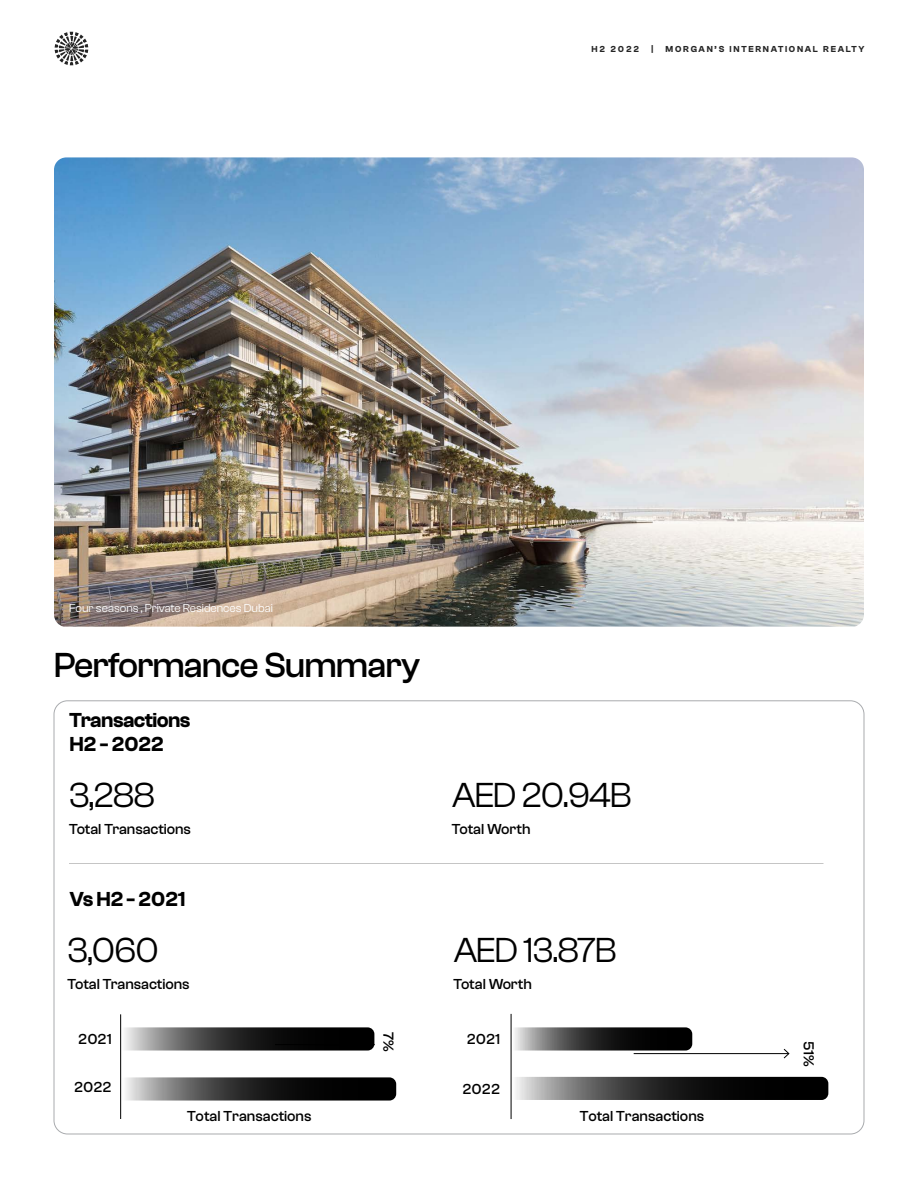
<style>
.page{position:relative;width:918px;height:1188px;background:#fff}
.page>*{position:absolute;margin:0;border:0;box-sizing:border-box;transform-origin:0 0}
.t1{font:36px "Clash Grotesk";letter-spacing:-.03em;color:#000}
.t2{font:500 36px "Clash Grotesk";letter-spacing:-.025em;color:#000}
.t3{font:600 21px/24px "Clash Grotesk";letter-spacing:-.03em;color:#000}
.t4{font:500 15px "Clash Grotesk";color:#000}
.t5{font:12px "Clash Grotesk";letter-spacing:-.005em;color:#fff}
.t6{font:600 9px "Clash Grotesk";letter-spacing:.19em;color:#242424}
</style>
<div class="page">
<svg style="left:55px;top:32px;width:33px;height:33px"></svg>
<svg style="left:515px;top:1027px;width:177px;height:24px;background:#414141"></svg>
<svg style="left:121px;top:1077px;width:275px;height:24px;background:#444"></svg>
<svg style="left:516px;top:1077px;width:312px;height:23px;background:#3a3a3a"></svg>
<hr style="left:69px;top:863px;width:755px;height:1px;background:#000">
<hr style="left:120px;top:1014px;width:1px;height:105px;background:#000">
<hr style="left:511px;top:1014px;width:1px;height:105px;background:#000">
<hr style="left:634px;top:1053px;width:155px;height:1px;background:#000">
<svg style="left:784px;top:1049px;width:5px;height:10px"></svg>
<svg style="left:121px;top:1027px;width:254px;height:24px;background:#454545"></svg>
<img style="left:54px;top:157px;width:810px;height:470px">
<p class="t6" style="left:592px;top:44px;width:49px">H2 2022</p>
<p class="t6" style="left:652px;top:44px;width:3px">|</p>
<p class="t6" style="left:666px;top:44px;width:200px">MORGAN’S INTERNATIONAL REALTY</p>
<p class="t5" style="left:69px;top:601px;width:205px">Four seasons , Private Residences Dubai</p>
<h1 class="t2" style="left:54px;top:645px;width:368px">Performance Summary</h1>
<h2 class="t3" style="left:70px;top:708px;width:122px">Transactions<br>H2 - 2022</h2>
<h1 class="t1" style="left:69px;top:775px;width:88px">3,288</h1>
<p class="t4" style="left:69px;top:821px;width:124px">Total Transactions</p>
<h2 class="t3" style="left:70px;top:887px;width:117px">Vs H2 - 2021</h2>
<h1 class="t1" style="left:68px;top:930px;width:93px">3,060</h1>
<p class="t4" style="left:68px;top:976px;width:124px">Total Transactions</p>
<h1 class="t1" style="left:452px;top:775px;width:182px">AED 20.94B</h1>
<p class="t4" style="left:452px;top:821px;width:80px">Total Worth</p>
<h1 class="t1" style="left:453px;top:930px;width:165px">AED 13.87B</h1>
<p class="t4" style="left:453px;top:976px;width:80px">Total Worth</p>
<p class="t4" style="left:397px;top:1032px;width:21px;rotate:90deg">7%</p>
<p class="t4" style="left:78px;top:1030px;width:35px">2021</p>
<p class="t4" style="left:467px;top:1031px;width:35px">2021</p>
<p class="t4" style="left:74px;top:1079px;width:39px">2022</p>
<p class="t4" style="left:463px;top:1081px;width:39px">2022</p>
<p class="t4" style="left:187px;top:1108px;width:126px">Total Transactions</p>
<p class="t4" style="left:580px;top:1108px;width:126px">Total Transactions</p>
<p class="t4" style="left:817px;top:1041px;width:28px;rotate:90deg">51%</p>
</div>
